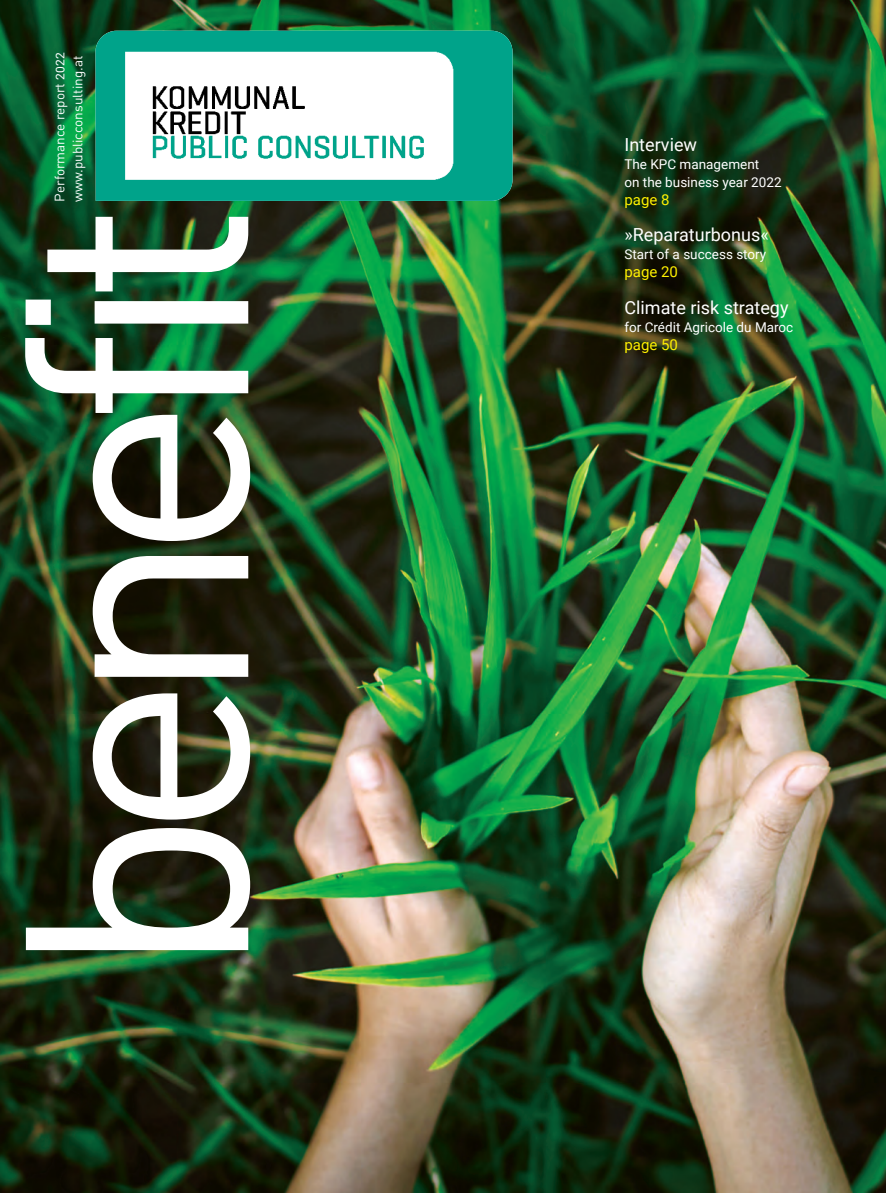
<style>
.page{position:relative;width:886px;height:1193px;background:#fff}
.page>*{position:absolute;margin:0;border:0;box-sizing:border-box;transform-origin:0 0}
.t1{font:312.15px "DIN Pro";letter-spacing:-.1em;color:#fff}
.t2{font:18px "Roboto";color:#fff}
.t3{font:15px "Roboto";color:#fff101}
.t4{font:13.5px/18px "Roboto";color:#fff}
.t5{font:13.5px/18px "DIN Pro";color:#fff}
.s1{font-family:"Roboto";font-size:12px}
</style>
<div class="page">
<img style="left:0;top:0;width:885px;height:1192px">
<img style="left:95px;top:31px;width:417px;height:170px">
<img style="left:149px;top:75px;width:160px;height:59px">
<img style="left:599px;top:117px;width:264px;height:326px">
<p class="t5" style="left:52px;top:202px;width:150px;rotate:-90deg">Performance report <span class="s1">2022 </span>www.publicconsulting.at</p>
<h1 class="t1" style="left:26px;top:978px;width:779px;rotate:-90deg">benefit</h1>
<h2 class="t2" style="left:624px;top:135px;width:74px">Interview</h2>
<p class="t4" style="left:624px;top:156px;width:159px">The KPC management<br>on the business year 2022</p>
<p class="t3" style="left:624px;top:191px;width:47px">page 8</p>
<h2 class="t2" style="left:624px;top:225px;width:146px">»Reparaturbonus«</h2>
<p class="t4" style="left:624px;top:246px;width:143px">Start of a success story</p>
<p class="t3" style="left:624px;top:263px;width:55px">page 20</p>
<h2 class="t2" style="left:624px;top:297px;width:165px">Climate risk strategy</h2>
<p class="t4" style="left:624px;top:318px;width:170px">for Crédit Agricole du Maroc</p>
<p class="t3" style="left:624px;top:335px;width:55px">page 50</p>
</div>
